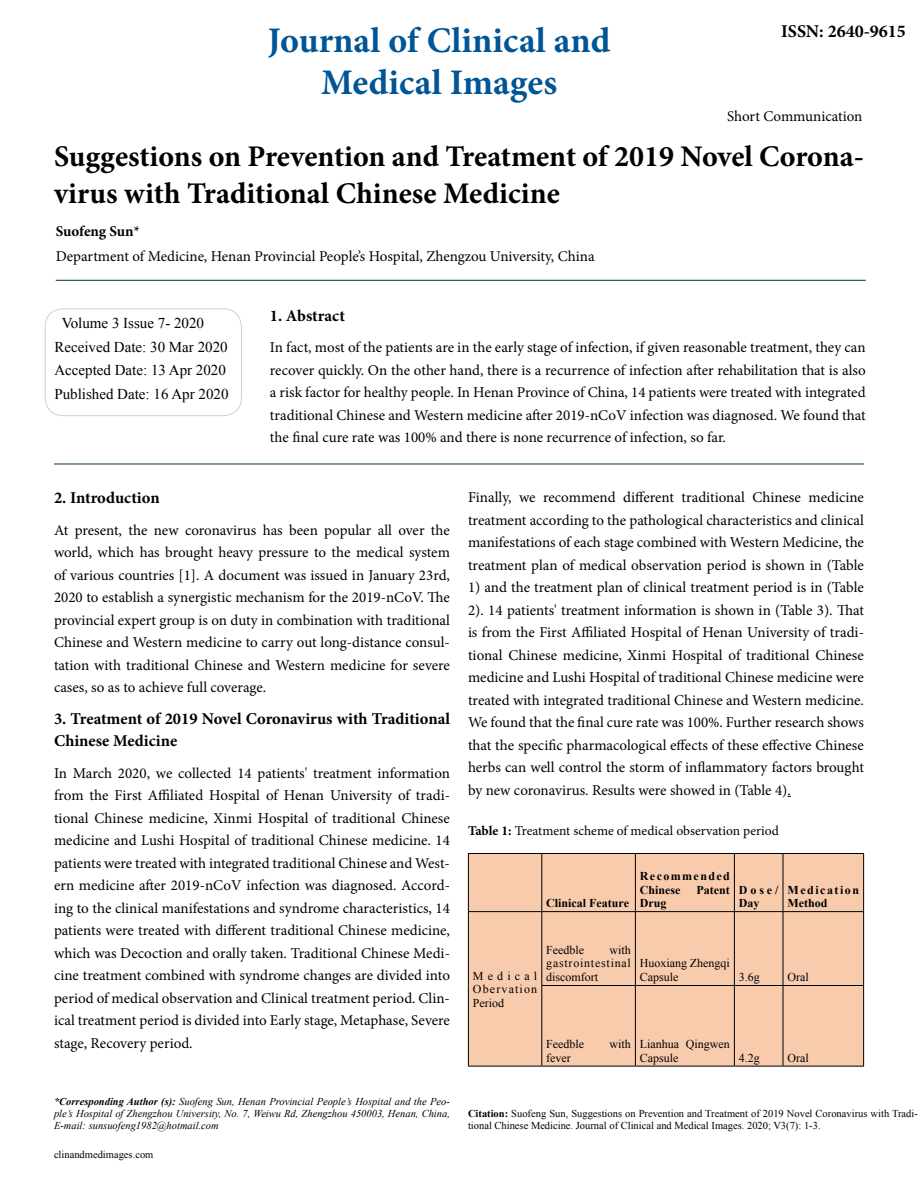
<style>
.page{position:relative;width:918px;height:1188px;background:#fff}
.page>*{position:absolute;margin:0;border:0;box-sizing:border-box;transform-origin:0 0}
.t1{font:700 36px/42px "Minion Pro";color:#005596;text-align:center}
.t2{font:700 30px/37.5px "Minion Pro";color:#000}
.t3{font:700 18px "Minion Pro";color:#000}
.t4{font:700 16.5px/22.5px "Minion Pro";color:#000}
.t5{font:15px/22.5px "Minion Pro";color:#000;text-align:justify}
.t6{font:15px/23.4px "Times New Roman";color:#000}
.t7{font:700 15px "Minion Pro";letter-spacing:-.01em;color:#000}
.t8{font:13.5px "Minion Pro";color:#000}
.t9{font:12px/13.5px "Times New Roman";color:#000;text-align:justify}
.t10{font:700 12px/13.5px "Times New Roman";color:#000}
.t11{font:700 12px/13.5px "Times New Roman";letter-spacing:.115em;color:#000}
.t12{font:700 12px/13.5px "Times New Roman";letter-spacing:.125em;color:#000}
.t13{font:italic 10.5px/12px "Times New Roman";color:#000;text-align:justify}
.t14{font:10.5px/12px "Times New Roman";color:#000}
.s1{font-weight:700}
</style>
<div class="page">
<hr style="left:56px;top:280px;width:810px;height:1px;background:#1a4d4d">
<div style="left:45px;top:309px;width:197px;height:107px;border:1px solid #bfd4e5;border-radius:18px"></div>
<hr style="left:54px;top:463px;width:810px;height:2px;background:#1a4d4d">
<div style="left:469px;top:854px;width:394px;height:212px;background:#f8cbad"></div>
<hr style="left:468px;top:854px;width:1px;height:57px;background:#000">
<hr style="left:468px;top:853px;width:74px;height:1px;background:#000">
<hr style="left:542px;top:853px;width:93px;height:1px;background:#000">
<hr style="left:635px;top:853px;width:99px;height:1px;background:#000">
<hr style="left:734px;top:853px;width:49px;height:1px;background:#000">
<hr style="left:783px;top:853px;width:81px;height:1px;background:#000">
<hr style="left:468px;top:912px;width:1px;height:74px;background:#000">
<hr style="left:468px;top:986px;width:1px;height:80px;background:#000">
<hr style="left:468px;top:911px;width:74px;height:1px;background:#000">
<hr style="left:542px;top:911px;width:93px;height:1px;background:#000">
<hr style="left:635px;top:911px;width:99px;height:1px;background:#000">
<hr style="left:734px;top:911px;width:49px;height:1px;background:#000">
<hr style="left:783px;top:911px;width:81px;height:1px;background:#000">
<hr style="left:541px;top:985px;width:94px;height:1px;background:#000">
<hr style="left:635px;top:985px;width:99px;height:1px;background:#000">
<hr style="left:734px;top:985px;width:49px;height:1px;background:#000">
<hr style="left:783px;top:985px;width:81px;height:1px;background:#000">
<hr style="left:468px;top:1066px;width:74px;height:1px;background:#000">
<hr style="left:542px;top:1066px;width:93px;height:1px;background:#000">
<hr style="left:635px;top:1066px;width:99px;height:1px;background:#000">
<hr style="left:734px;top:1066px;width:49px;height:1px;background:#000">
<hr style="left:783px;top:1066px;width:81px;height:1px;background:#000">
<hr style="left:541px;top:854px;width:1px;height:57px;background:#000">
<hr style="left:635px;top:854px;width:1px;height:57px;background:#000">
<hr style="left:734px;top:854px;width:1px;height:57px;background:#000">
<hr style="left:783px;top:854px;width:1px;height:57px;background:#000">
<hr style="left:863px;top:854px;width:1px;height:57px;background:#000">
<hr style="left:541px;top:912px;width:1px;height:73px;background:#000">
<hr style="left:635px;top:912px;width:1px;height:73px;background:#000">
<hr style="left:734px;top:912px;width:1px;height:73px;background:#000">
<hr style="left:783px;top:912px;width:1px;height:73px;background:#000">
<hr style="left:863px;top:912px;width:1px;height:73px;background:#000">
<hr style="left:541px;top:986px;width:1px;height:80px;background:#000">
<hr style="left:635px;top:986px;width:1px;height:80px;background:#000">
<hr style="left:734px;top:986px;width:1px;height:80px;background:#000">
<hr style="left:783px;top:986px;width:1px;height:80px;background:#000">
<hr style="left:863px;top:986px;width:1px;height:80px;background:#000">
<h1 class="t1" style="left:268px;top:19px;width:344px">Journal of Clinical and<br>Medical Images</h1>
<p class="t3" style="left:781px;top:19px;width:126px">ISSN: 2640-9615</p>
<p class="t5" style="left:727px;top:105px;width:137px">Short Communication</p>
<h2 class="t2" style="left:54px;top:137px;width:811px">Suggestions on Prevention and Treatment of 2019 Novel Corona&shy;virus with Traditional Chinese Medicine</h2>
<p class="t7" style="left:56px;top:221px;width:86px">Suofeng Sun*</p>
<p class="t5" style="left:56px;top:245px;width:540px">Department of Medicine, Henan Provincial People’s Hospital, Zhengzou University, China</p>
<p class="t6" style="left:54px;top:311px;width:176px;text-indent:8px">Volume 3 Issue 7- 2020<br>Received Date: 30 Mar 2020<br>Accepted Date: 13 Apr 2020<br>Published Date: 16 Apr 2020</p>
<p class="t4" style="left:270px;top:304px;width:76px">1. Abstract</p>
<p class="t5" style="left:270px;top:336px;width:597px">In fact, most of the patients are in the early stage of infection, if given reasonable treatment, they can recover quickly. On the other hand, there is a recurrence of infection after rehabilitation that is also a risk factor for healthy people. In Henan Province of China, 14 patients were treated with integrated traditional Chinese and Western medicine after 2019-nCoV infection was diagnosed. We found that the final cure rate was 100% and there is none recurrence of infection, so far.</p>
<p class="t4" style="left:54px;top:487px;width:107px">2. Introduction</p>
<p class="t5" style="left:54px;top:519px;width:398px">At present, the new coronavirus has been popular all over the world, which has brought heavy pressure to the medical system of various countries [1]. A document was issued in January 23rd, 2020 to establish a synergistic mechanism for the 2019-nCoV. The provincial expert group is on duty in combination with traditional Chinese and Western medicine to carry out long-distance consul&shy;tation with traditional Chinese and Western medicine for severe cases, so as to achieve full coverage.</p>
<p class="t4" style="left:54px;top:707px;width:398px">3. Treatment of 2019 Novel Coronavirus with Traditional<br>Chinese Medicine</p>
<p class="t5" style="left:54px;top:762px;width:398px">In March 2020, we collected 14 patients' treatment information from the First Affiliated Hospital of Henan University of tradi&shy;tional Chinese medicine, Xinmi Hospital of traditional Chinese medicine and Lushi Hospital of traditional Chinese medicine. 14 patients were treated with integrated traditional Chinese and West&shy;ern medicine after 2019-nCoV infection was diagnosed. Accord&shy;ing to the clinical manifestations and syndrome characteristics, 14 patients were treated with different traditional Chinese medicine, which was Decoction and orally taken. Traditional Chinese Medi&shy;cine treatment combined with syndrome changes are divided into period of medical observation and Clinical treatment period. Clin&shy;ical treatment period is divided into Early stage, Metaphase, Severe stage, Recovery period.</p>
<p class="t13" style="left:54px;top:1096px;width:397px"><span class="s1">*Corresponding Author (s):</span> Suofeng Sun, Henan Provincial People’s Hospital and the Peo&shy;ple’s Hospital of Zhengzhou University, No. 7, Weiwu Rd, Zhengzhou 450003, Henan, China, E-mail: sunsuofeng1982@hotmail.com</p>
<p class="t14" style="left:54px;top:1148px;width:101px">clinandmedimages.com</p>
<p class="t5" style="left:468px;top:486px;width:398px">Finally, we recommend different traditional Chinese medicine treatment according to the pathological characteristics and clinical manifestations of each stage combined with Western Medicine, the treatment plan of medical observation period is shown in (Table</p>
<p class="t5" style="left:468px;top:576px;width:398px">1) and the treatment plan of clinical treatment period is in (Table 2). 14 patients' treatment information is shown in (Table 3). That is from the First Affiliated Hospital of Henan University of tradi&shy;tional Chinese medicine, Xinmi Hospital of traditional Chinese medicine and Lushi Hospital of traditional Chinese medicine were treated with integrated traditional Chinese and Western medicine.<br>We found that the final cure rate was 100%. Further research shows that the specific pharmacological effects of these effective Chinese herbs can well control the storm of inflammatory factors brought by new coronavirus. Results were showed in (Table 4).</p>
<p class="t8" style="left:468px;top:822px;width:312px"><span class="s1">Table 1:</span> Treatment scheme of medical observation period</p>
<p class="t10" style="left:546px;top:896px;width:84px">Clinical Feature</p>
<p class="t11" style="left:640px;top:869px;width:92px">Recommended<br>Chinese</p>
<p class="t10" style="left:697px;top:883px;width:35px">Patent</p>
<p class="t10" style="left:640px;top:896px;width:28px">Drug</p>
<p class="t10" style="left:739px;top:883px;width:41px">Dose/<br>Day</p>
<p class="t12" style="left:788px;top:883px;width:73px">Medication<br>Method</p>
<p class="t9" style="left:473px;top:969px;width:66px">Medical Obervation Period</p>
<p class="t9" style="left:546px;top:943px;width:39px">Feedble</p>
<p class="t9" style="left:546px;top:943px;width:86px;text-indent:63px">with gastrointestinal discomfort</p>
<p class="t9" style="left:640px;top:957px;width:92px">Huoxiang Zhengqi<br>Capsule</p>
<p class="t9" style="left:739px;top:970px;width:22px">3.6g</p>
<p class="t9" style="left:788px;top:970px;width:23px">Oral</p>
<p class="t9" style="left:546px;top:1037px;width:39px">Feedble</p>
<p class="t9" style="left:610px;top:1037px;width:23px">with</p>
<p class="t9" style="left:546px;top:1051px;width:26px">fever</p>
<p class="t9" style="left:640px;top:1037px;width:91px">Lianhua Qingwen<br>Capsule</p>
<p class="t9" style="left:739px;top:1051px;width:22px">4.2g</p>
<p class="t9" style="left:788px;top:1051px;width:23px">Oral</p>
<p class="t14" style="left:468px;top:1107px;width:451px"><span class="s1">Citation:</span> Suofeng Sun, Suggestions on Prevention and Treatment of 2019 Novel Coronavirus with Tradi&shy;tional Chinese Medicine. Journal of Clinical and Medical Images. 2020; V3(7): 1-3.</p>
</div>
